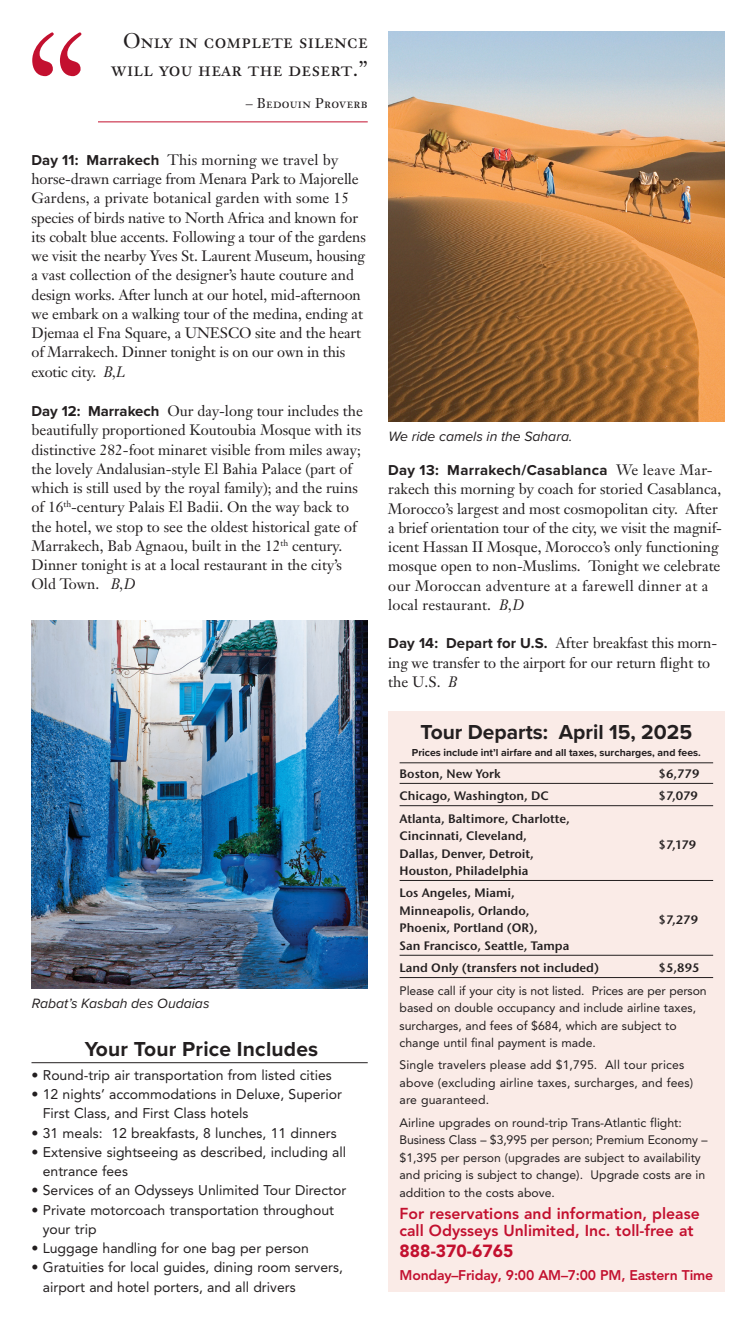
<style>
.page{position:relative;width:756px;height:1323px;background:#fff}
.page>*{position:absolute;margin:0;border:0;box-sizing:border-box;transform-origin:0 0}
.t1{font:700 21px "Proxima Nova";color:#231f20}
.t2{font:21px "Janson Text LT Pro";letter-spacing:.01em;color:#231f20}
.Phone_Number{font:900 17.5px "Avenir LT Pro";color:#c3102f}
.Reservations{font:800 15.75px "Avenir LT Pro";color:#c3102f}
.t3{font:14.88px/19.2px "Janson Text LT Pro";color:#231f20}
.Bullets{font:14px/19.2px "Avenir LT Pro";color:#231f20}
.t4{font:italic 14px "Proxima Nova";color:#231f20}
.Contact_Time{font:800 14px "Avenir LT Pro";letter-spacing:-.015em;color:#c3102f}
.t5{font:14px "Janson Text LT Pro";letter-spacing:.02em;color:#231f20}
.Copy{font:12.25px/17.5px "Avenir LT Pro";color:#231f20}
.City_Price{font:600 12.25px/17.5px "Stone Sans ITC Pro";color:#231f20}
.t6{font:700 10.5px "Proxima Nova";color:#231f20}
.s1{font-family:"Proxima Nova";font-weight:700}
.s2{font-style:italic}
</style>
<div class="page">
<hr style="left:32px;top:1062px;width:336px;height:1px;background:#231f20">
<div style="left:388px;top:711px;width:336px;height:581px;background:#faebe7"></div>
<hr style="left:400px;top:763px;width:313px;height:1px;background:#231f20">
<hr style="left:400px;top:783px;width:313px;height:1px;background:#231f20">
<hr style="left:400px;top:805px;width:313px;height:1px;background:#231f20">
<hr style="left:400px;top:880px;width:313px;height:1px;background:#231f20">
<hr style="left:400px;top:955px;width:313px;height:1px;background:#231f20">
<hr style="left:400px;top:977px;width:313px;height:1px;background:#231f20">
<hr style="left:98px;top:122px;width:270px;height:1px;background:#c3102f">
<svg style="left:32px;top:32px;width:49px;height:44px"></svg>
<img style="left:388px;top:32px;width:336px;height:390px">
<img style="left:32px;top:621px;width:336px;height:368px">
<p class="t2" style="left:123px;top:27px;width:246px">Only in complete silence</p>
<p class="t2" style="left:111px;top:55px;width:258px">will you hear the desert.”</p>
<p class="t5" style="left:246px;top:94px;width:124px">– Bedouin Proverb</p>
<p class="t3" style="left:32px;top:150px;width:336px"><span class="s1">Day 11: Marrakech</span> This morning we travel by horse-drawn carriage from Menara Park to Majorelle Gardens, a private botanical garden with some 15 species of birds native to North Africa and known for its cobalt blue accents. Following a tour of the gardens we visit the nearby Yves St. Laurent Museum, housing a vast collection of the designer’s haute couture and design works. After lunch at our hotel, mid-afternoon we embark on a walking tour of the medina, ending at Djemaa el Fna Square, a UNESCO site and the heart of Marrakech. Dinner tonight is on our own in this exotic city. <span class="s2">B,L</span></p>
<p class="t3" style="left:32px;top:401px;width:333px"><span class="s1">Day 12: Marrakech</span> Our day-long tour includes the beautifully proportioned Koutoubia Mosque with its distinctive 282-foot minaret visible from miles away; the lovely Andalusian-style El Bahia Palace (part of which is still used by the royal family); and the ruins of 16<sup>th</sup>-century Palais El Badii. On the way back to the hotel, we stop to see the oldest historical gate of Marrakech, Bab Agnaou, built in the 12<sup>th</sup> century.<br>Dinner tonight is at a local restaurant in the city’s Old Town. <span class="s2">B,D</span></p>
<p class="t4" style="left:32px;top:992px;width:179px">Rabat’s Kasbah des Oudaias</p>
<p class="t1" style="left:85px;top:1033px;width:235px">Your Tour Price Includes</p>
<p class="Bullets" style="left:32px;top:1065px;width:302px">• Round-trip air transportation from listed cities</p>
<p class="Bullets" style="left:43px;top:1084px;width:301px;text-indent:-11px">• 12 nights’ accommodations in Deluxe, Superior<br>First Class, and First Class hotels</p>
<p class="Bullets" style="left:32px;top:1123px;width:307px">• 31 meals: 12 breakfasts, 8 lunches, 11 dinners</p>
<p class="Bullets" style="left:43px;top:1142px;width:305px;text-indent:-11px">• Extensive sightseeing as described, including all entrance fees</p>
<p class="Bullets" style="left:32px;top:1181px;width:316px">• Services of an Odysseys Unlimited Tour Director</p>
<p class="Bullets" style="left:43px;top:1200px;width:293px;text-indent:-11px">• Private motorcoach transportation throughout your trip</p>
<p class="Bullets" style="left:32px;top:1238px;width:279px">• Luggage handling for one bag per person</p>
<p class="Bullets" style="left:43px;top:1258px;width:302px;text-indent:-11px">• Gratuities for local guides, dining room servers, airport and hotel porters, and all drivers</p>
<p class="t4" style="left:388px;top:425px;width:185px">We ride camels in the Sahara.</p>
<p class="t3" style="left:388px;top:460px;width:335px"><span class="s1">Day 13: Marrakech/Casablanca</span> We leave Mar&shy;rakech this morning by coach for storied Casablanca, Morocco’s largest and most cosmopolitan city. After a brief orientation tour of the city, we visit the magnif&shy;icent Hassan II Mosque, Morocco’s only functioning mosque open to non-Muslims. Tonight we celebrate our Moroccan adventure at a farewell dinner at a local restaurant. <span class="s2">B,D</span></p>
<p class="t3" style="left:388px;top:633px;width:330px"><span class="s1">Day 14: Depart for U.S.</span> After breakfast this morn&shy;ing we transfer to the airport for our return flight to the U.S. <span class="s2">B</span></p>
<p class="t1" style="left:421px;top:716px;width:273px">Tour Departs: April 15, 2025</p>
<p class="t6" style="left:412px;top:744px;width:291px">Prices include int’l airfare and all taxes, surcharges, and fees.</p>
<p class="City_Price" style="left:400px;top:765px;width:103px">Boston, New York</p>
<p class="City_Price" style="left:659px;top:765px;width:42px">$6,779</p>
<p class="City_Price" style="left:400px;top:787px;width:151px">Chicago, Washington, DC</p>
<p class="City_Price" style="left:659px;top:787px;width:41px">$7,079</p>
<p class="City_Price" style="left:400px;top:810px;width:172px">Atlanta, Baltimore, Charlotte,<br>Cincinnati, Cleveland,</p>
<p class="City_Price" style="left:659px;top:836px;width:39px">$7,179</p>
<p class="City_Price" style="left:400px;top:845px;width:136px">Dallas, Denver, Detroit,<br>Houston, Philadelphia</p>
<p class="City_Price" style="left:400px;top:884px;width:131px">Los Angeles, Miami,<br>Minneapolis, Orlando,</p>
<p class="City_Price" style="left:659px;top:911px;width:41px">$7,279</p>
<p class="City_Price" style="left:400px;top:919px;width:171px">Phoenix, Portland (OR),<br>San Francisco, Seattle, Tampa</p>
<p class="City_Price" style="left:400px;top:959px;width:201px">Land Only (transfers not included)</p>
<p class="City_Price" style="left:659px;top:959px;width:43px">$5,895</p>
<p class="Copy" style="left:400px;top:981px;width:309px">Please call if your city is not listed. Prices are per person based on double occupancy and include airline taxes, surcharges, and fees of $684, which are subject to change until final payment is made.</p>
<p class="Copy" style="left:400px;top:1056px;width:295px">Single travelers please add $1,795. All tour prices above (excluding airline taxes, surcharges, and fees) are guaranteed.</p>
<p class="Copy" style="left:400px;top:1114px;width:310px">Airline upgrades on round-trip Trans-Atlantic flight:<br>Business Class – $3,995 per person; Premium Economy – $1,395 per person (upgrades are subject to availability and pricing is subject to change). Upgrade costs are in addition to the costs above.</p>
<p class="Reservations" style="left:400px;top:1204px;width:302px">For reservations and information, please</p>
<p class="Reservations" style="left:400px;top:1222px;width:296px">call Odysseys Unlimited, Inc. toll-free at</p>
<p class="Phone_Number" style="left:400px;top:1241px;width:115px">888-370-6765</p>
<p class="Contact_Time" style="left:400px;top:1267px;width:315px">Monday–Friday, 9:00 AM–7:00 PM, Eastern Time</p>
</div>
